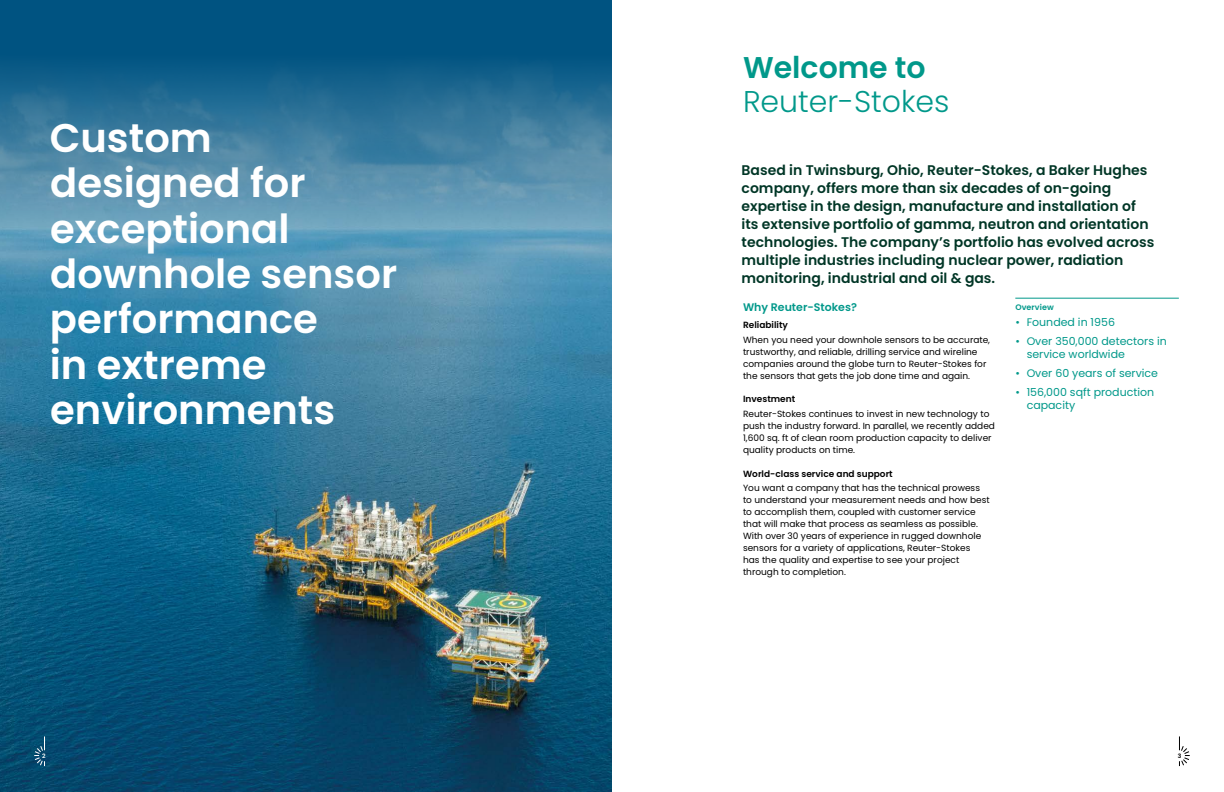
<style>
.page{position:relative;width:1224px;height:792px;background:#fff}
.page>*{position:absolute;margin:0;border:0;box-sizing:border-box;transform-origin:0 0}
.t1{font:600 40.1px/45.5px "Poppins";color:#fff}
.t2{font:300 30px "Poppins";color:#00988a}
.t3{font:600 30px "Poppins";color:#00988a}
.t4{font:600 14px/18px "Poppins";color:#003626}
.t5{font:11px/13.2px "Poppins";color:#00988a}
.t6{font:600 11px "Poppins";color:#00988a}
.t7{font:9px/12px "Poppins";color:#000}
.t8{font:600 9px "Poppins";color:#000}
.t9{font:600 8px "Poppins";letter-spacing:.01em;color:#00988a}
.t10{font:600 6px "Poppins";color:#fff}
.t11{font:600 6px "Poppins";color:#000}
</style>
<div class="page">
<img style="left:0;top:11px;width:612px;height:781px">
<hr style="left:1015px;top:298px;width:164px;height:1px;background:#00988a">
<svg style="left:1179px;top:736px;width:11px;height:30px"></svg>
<svg style="left:34px;top:736px;width:11px;height:30px"></svg>
<h1 class="t1" style="left:50px;top:115px;width:349px">Custom designed for exceptional downhole sensor performance<br>in extreme environments</h1>
<h2 class="t3" style="left:743px;top:50px;width:184px">Welcome to</h2>
<h2 class="t2" style="left:743px;top:84px;width:208px">Reuter-Stokes</h2>
<p class="t4" style="left:742px;top:161px;width:414px">Based in Twinsburg, Ohio, Reuter-Stokes, a Baker Hughes company, offers more than six decades of on-going expertise in the design, manufacture and installation of its extensive portfolio of gamma, neutron and orientation technologies. The company’s portfolio has evolved across multiple industries including nuclear power, radiation monitoring, industrial and oil &amp; gas.</p>
<p class="t6" style="left:743px;top:300px;width:115px">Why Reuter-Stokes?</p>
<p class="t8" style="left:743px;top:320px;width:46px">Reliability</p>
<p class="t7" style="left:743px;top:334px;width:249px">When you need your downhole sensors to be accurate, trustworthy, and reliable, drilling service and wireline companies around the globe turn to Reuter‑Stokes for the sensors that gets the job done time and again.</p>
<p class="t8" style="left:743px;top:394px;width:54px">Investment</p>
<p class="t7" style="left:743px;top:408px;width:253px">Reuter‑Stokes continues to invest in new technology to push the industry forward. In parallel, we recently added 1,600 sq. ft of clean room production capacity to deliver quality products on time.</p>
<p class="t8" style="left:743px;top:468px;width:151px">World-class service and support</p>
<p class="t7" style="left:743px;top:482px;width:248px">You want a company that has the technical prowess to understand your measurement needs and how best to accomplish them, coupled with customer service that will make that process as seamless as possible.<br>With over 30 years of experience in rugged downhole sensors for a variety of applications, Reuter‑Stokes<br>has the quality and expertise to see your project through to completion.</p>
<p class="t9" style="left:1015px;top:302px;width:40px">Overview</p>
<p class="t5" style="left:1015px;top:315px;width:101px">• Founded in 1956</p>
<p class="t5" style="left:1027px;top:334px;width:142px;text-indent:-11px">• Over 350,000 detectors in service worldwide</p>
<p class="t5" style="left:1015px;top:366px;width:144px">• Over 60 years of service</p>
<p class="t5" style="left:1027px;top:385px;width:129px;text-indent:-11px">• 156,000 sqft production capacity</p>
<p class="t10" style="left:42px;top:753px;width:5px">2</p>
<p class="t11" style="left:1178px;top:752px;width:5px">3</p>
</div>
